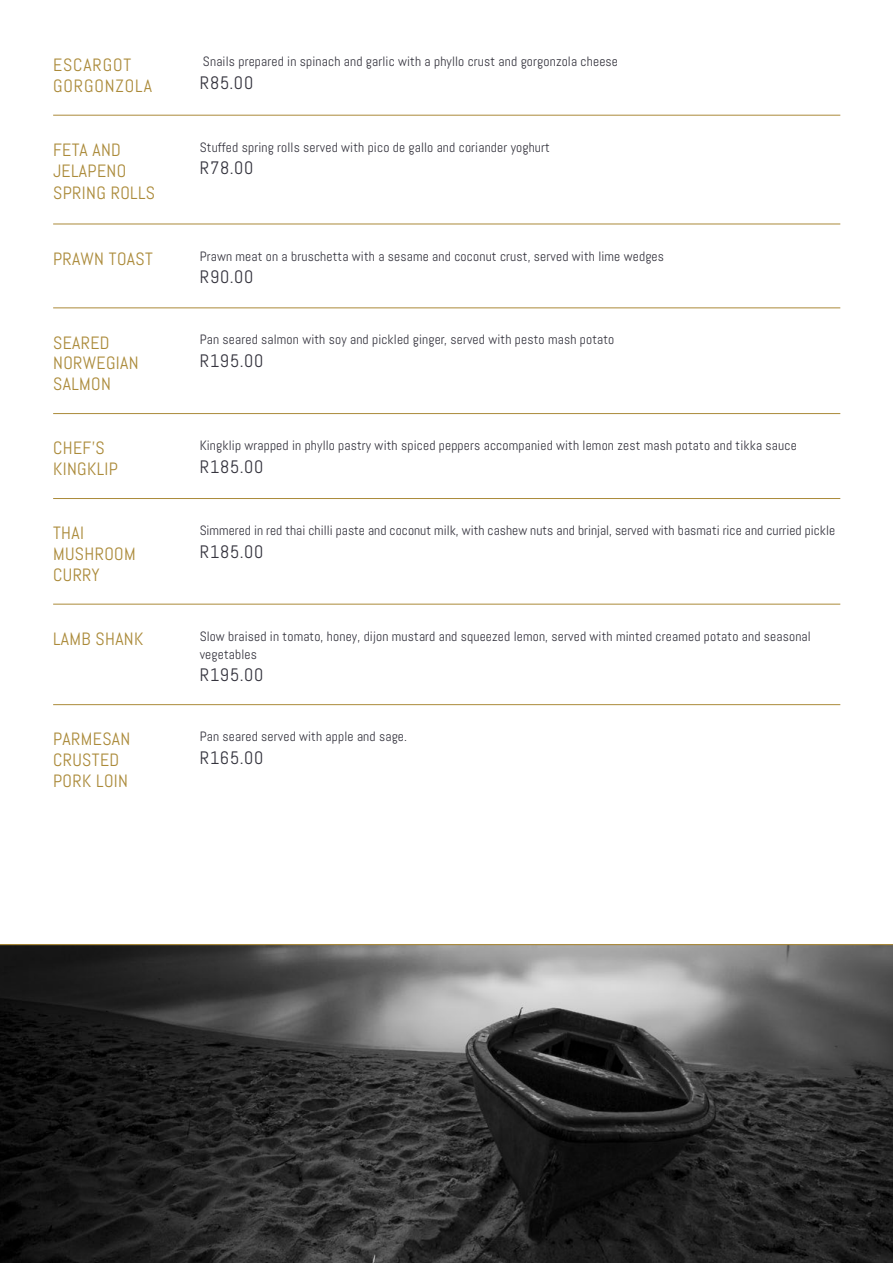
<style>
.page{position:relative;width:893px;height:1263px;background:#fff}
.page>*{position:absolute;margin:0;border:0;box-sizing:border-box;transform-origin:0 0}
.t1{font:18px "Abel";letter-spacing:.05em;color:#35343e}
.t2{font:17.85px/20.7px "Abel";letter-spacing:.02em;color:#ab8a39}
.t3{font:17.85px/21.3px "Abel";letter-spacing:.05em;color:#ab8a39}
.t4{font:13.5px/18px "Abel";letter-spacing:.01em;color:#35343e}
</style>
<div class="page">
<hr style="left:53px;top:115px;width:787px;height:1px;background:#ab8a39">
<hr style="left:53px;top:704px;width:787px;height:1px;background:#ab8a39">
<hr style="left:53px;top:224px;width:787px;height:1px;background:#ab8a39">
<hr style="left:53px;top:308px;width:787px;height:1px;background:#ab8a39">
<hr style="left:53px;top:413px;width:787px;height:1px;background:#ab8a39">
<hr style="left:53px;top:498px;width:787px;height:1px;background:#ab8a39">
<hr style="left:53px;top:604px;width:787px;height:1px;background:#ab8a39">
<img style="left:0;top:945px;width:893px;height:318px">
<hr style="left:0;top:944px;width:893px;height:1px;background:#ab8a39">
<h2 class="t3" style="left:53px;top:54px;width:100px">ESCARGOT<br>GORGONZOLA</h2>
<h2 class="t2" style="left:53px;top:139px;width:103px;line-height:21.3px">FETA AND<br>JELAPENO<br>SPRING ROLLS</h2>
<h2 class="t2" style="left:53px;top:248px;width:101px">PRAWN TOAST</h2>
<h2 class="t2" style="left:53px;top:332px;width:87px">SEARED<br>NORWEGIAN<br>SALMON</h2>
<h2 class="t2" style="left:53px;top:438px;width:66px">CHEF’S<br>KINGKLIP</h2>
<h2 class="t2" style="left:53px;top:523px;width:84px">THAI<br>MUSHROOM<br>CURRY</h2>
<h2 class="t2" style="left:53px;top:628px;width:92px">LAMB SHANK</h2>
<h2 class="t2" style="left:53px;top:729px;width:79px">PARMESAN<br>CRUSTED<br>PORK LOIN</h2>
<p class="t4" style="left:203px;top:53px;width:417px">Snails prepared in spinach and garlic with a phyllo crust and gorgonzola cheese</p>
<h1 class="t1" style="left:200px;top:71px;width:55px">R85.00</h1>
<p class="t4" style="left:200px;top:138px;width:352px">Stuffed spring rolls served with pico de gallo and coriander yoghurt</p>
<h1 class="t1" style="left:200px;top:157px;width:55px">R78.00</h1>
<p class="t4" style="left:200px;top:247px;width:466px">Prawn meat on a bruschetta with a sesame and coconut crust, served with lime wedges</p>
<h1 class="t1" style="left:200px;top:265px;width:55px">R90.00</h1>
<p class="t4" style="left:200px;top:331px;width:416px">Pan seared salmon with soy and pickled ginger, served with pesto mash potato</p>
<h1 class="t1" style="left:200px;top:349px;width:65px">R195.00</h1>
<p class="t4" style="left:200px;top:437px;width:599px">Kingklip wrapped in phyllo pastry with spiced peppers accompanied with lemon zest mash potato and tikka sauce</p>
<h1 class="t1" style="left:200px;top:455px;width:65px">R185.00</h1>
<p class="t4" style="left:200px;top:521px;width:637px">Simmered in red thai chilli paste and coconut milk, with cashew nuts and brinjal, served with basmati rice and curried pickle</p>
<h1 class="t1" style="left:200px;top:540px;width:65px">R185.00</h1>
<p class="t4" style="left:200px;top:627px;width:613px">Slow braised in tomato, honey, dijon mustard and squeezed lemon, served with minted creamed potato and seasonal vegetables</p>
<h1 class="t1" style="left:200px;top:664px;width:65px">R195.00</h1>
<p class="t4" style="left:200px;top:728px;width:209px">Pan seared served with apple and sage.</p>
<h1 class="t1" style="left:200px;top:746px;width:65px">R165.00</h1>
</div>
